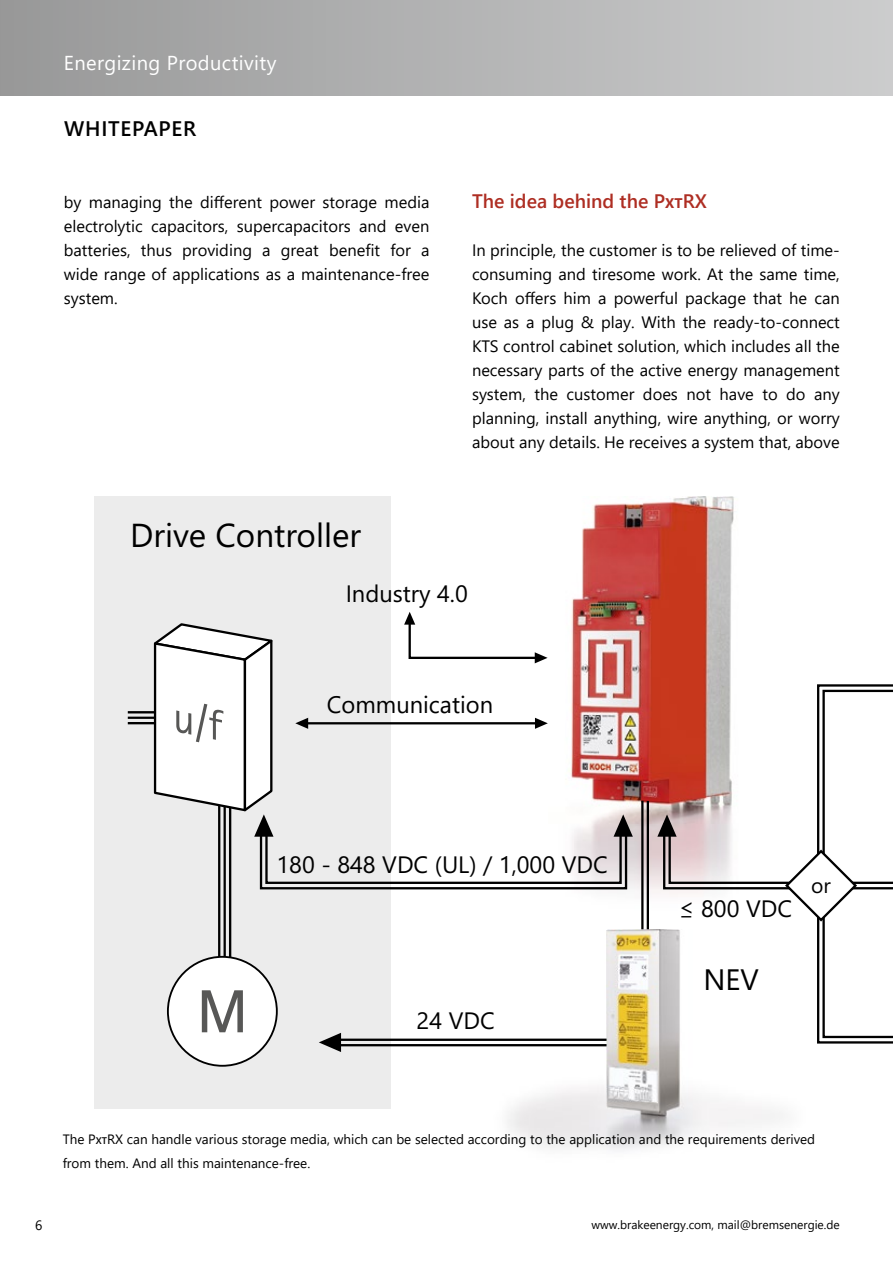
<style>
.page{position:relative;width:893px;height:1263px;background:#fff}
.page>*{position:absolute;margin:0;border:0;box-sizing:border-box;transform-origin:0 0}
.t1{font:33.15px "Segoe UI";color:#000}
.t2{font:29.55px "Segoe UI";color:#000}
.t3{font:23.7px "Segoe UI";color:#000}
.t4{font:21.15px "Segoe UI";color:#000}
.t5{font:600 21px "Segoe UI";letter-spacing:.035em;color:#000}
.t6{font:20.1px "Segoe UI";letter-spacing:.02em;color:#fff}
.t7{font:600 19.5px "Segoe UI";color:#ae2e23}
.t8{font:16.5px/24px "Segoe UI";color:#000;text-align:justify}
.t9{font:13.5px/24px "Segoe UI";color:#000}
.t10{font:12px "Segoe UI";color:#000}
.s1{font-weight:700;font-size:13.95px}
.s2{font-weight:600;font-size:9.6px}
</style>
<div class="page">
<img style="left:572px;top:496px;width:162px;height:433px">
<img style="left:486px;top:929px;width:297px;height:221px">
<div style="left:95px;top:496px;width:296px;height:612px;background:#ececec"></div>
<hr style="left:128px;top:722px;width:59px;height:2px;background:#000">
<hr style="left:128px;top:717px;width:67px;height:2px;background:#000">
<hr style="left:128px;top:711px;width:63px;height:2px;background:#000">
<hr style="left:218px;top:788px;width:3px;height:180px;background:#000">
<hr style="left:223px;top:791px;width:3px;height:177px;background:#000">
<hr style="left:229px;top:793px;width:2px;height:168px;background:#000">
<div style="left:168px;top:957px;width:109px;height:109px;background:#fff;border-radius:50%"></div>
<div style="left:167px;top:956px;width:111px;height:111px;border:2px solid #000;border-radius:50%"></div>
<svg style="left:202px;top:990px;width:41px;height:42px"></svg>
<hr style="left:641px;top:801px;width:2px;height:128px;background:#000">
<hr style="left:647px;top:801px;width:2px;height:128px;background:#000">
<hr style="left:330px;top:1044px;width:276px;height:2px;background:#000">
<hr style="left:330px;top:1038px;width:276px;height:3px;background:#000">
<svg style="left:319px;top:1033px;width:22px;height:19px"></svg>
<svg style="left:657px;top:683px;width:236px;height:362px"></svg>
<div style="left:0;top:0;width:893px;height:96px;background:linear-gradient(to right,#989999,#cccdce)"></div>
<svg style="left:152px;top:612px;width:481px;height:278px"></svg>
<p class="t6" style="left:64px;top:44px;width:214px">Energizing Productivity</p>
<p class="t5" style="left:64px;top:109px;width:134px">WHITEPAPER</p>
<p class="t8" style="left:64px;top:188px;width:367px">by managing the different power storage media electrolytic capacitors, supercapacitors and even batteries, thus providing a great benefit for a wide range of applications as a maintenance-free system.</p>
<p class="t7" style="left:472px;top:182px;width:236px">The idea behind the P<span class="s1">XT</span>RX</p>
<p class="t8" style="left:472px;top:236px;width:369px">In principle, the customer is to be relieved of time&shy;consuming and tiresome work. At the same time, Koch offers him a powerful package that he can use as a plug &amp; play. With the ready-to-connect KTS control cabinet solution, which includes all the necessary parts of the active energy management system, the customer does not have to do any planning, install anything, wire anything, or worry about any details. He receives a system that, above</p>
<h1 class="t1" style="left:130px;top:504px;width:232px">Drive Controller</h1>
<h3 class="t3" style="left:346px;top:571px;width:124px">Industry 4.0</h3>
<h3 class="t3" style="left:327px;top:682px;width:168px">Communication</h3>
<h3 class="t3" style="left:276px;top:842px;width:333px">180 - 848 VDC (UL) / 1,000 VDC</h3>
<h3 class="t3" style="left:417px;top:998px;width:80px">24 VDC</h3>
<h3 class="t3" style="left:678px;top:886px;width:115px">&lt;_ 800 VDC</h3>
<h2 class="t2" style="left:703px;top:951px;width:57px">NEV</h2>
<p class="t4" style="left:811px;top:865px;width:21px">or</p>
<p class="t9" style="left:63px;top:1126px;width:754px">The P<span class="s2">XT</span>RX can handle various storage media, which can be selected according to the application and the requirements derived from them. And all this maintenance-free.</p>
<p class="t9" style="left:35px;top:1212px;width:9px">6</p>
<p class="t10" style="left:591px;top:1213px;width:250px">www.brakeenergy.com, mail@bremsenergie.de</p>
</div>
